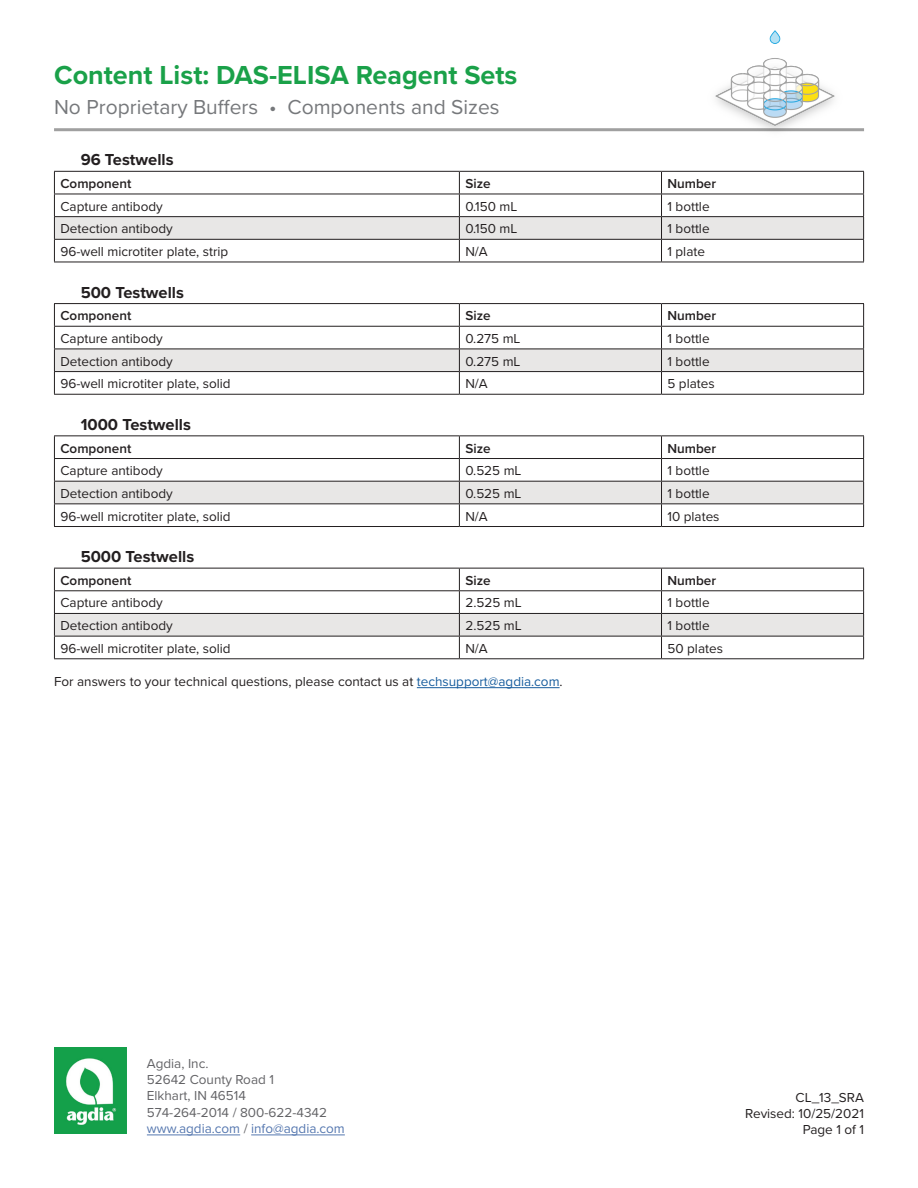
<style>
.page{position:relative;width:918px;height:1188px;background:#fff}
.page>*{position:absolute;margin:0;border:0;box-sizing:border-box;transform-origin:0 0}
.Section_Heading{font:700 27px "Proxima Nova";color:#1aa149}
.Section_Heading-2{font:21px "Proxima Nova";color:#76787b}
.Section_Heading-3{font:700 16.5px "Proxima Nova";color:#231f20}
.Section_Heading-4{font:13.5px/16.2px "Proxima Nova";color:#231f20;text-align:right}
.t1{font:13.5px/16.2px "Proxima Nova";color:#636366}
.Section_Heading-5{font:600 13.5px "Proxima Nova";color:#231f20}
.s1{color:#175d9e}
.s2{color:#5678b0}
</style>
<div class="page">
<img style="left:54px;top:1047px;width:73px;height:87px">
<hr style="left:147px;top:1135px;width:93px;height:1px;background:#5678b0">
<hr style="left:251px;top:1135px;width:94px;height:1px;background:#5678b0">
<hr style="left:417px;top:687px;width:143px;height:1px;background:#175d9e">
<hr style="left:54px;top:171px;width:405px;height:1px;background:#231f20">
<hr style="left:459px;top:171px;width:203px;height:1px;background:#231f20">
<hr style="left:662px;top:171px;width:202px;height:1px;background:#231f20">
<svg style="left:54px;top:172px;width:810px;height:90px"></svg>
<hr style="left:54px;top:262px;width:405px;height:1px;background:#231f20">
<hr style="left:459px;top:262px;width:203px;height:1px;background:#231f20">
<hr style="left:662px;top:262px;width:202px;height:1px;background:#231f20">
<hr style="left:54px;top:303px;width:405px;height:1px;background:#231f20">
<hr style="left:54px;top:394px;width:405px;height:1px;background:#231f20">
<hr style="left:459px;top:394px;width:203px;height:1px;background:#231f20">
<hr style="left:662px;top:394px;width:202px;height:1px;background:#231f20">
<hr style="left:459px;top:303px;width:203px;height:1px;background:#231f20">
<hr style="left:662px;top:303px;width:202px;height:1px;background:#231f20">
<svg style="left:54px;top:304px;width:810px;height:90px"></svg>
<hr style="left:54px;top:371px;width:405px;height:1px;background:#231f20">
<hr style="left:54px;top:435px;width:405px;height:1px;background:#231f20">
<hr style="left:54px;top:526px;width:405px;height:1px;background:#231f20">
<hr style="left:459px;top:526px;width:203px;height:1px;background:#231f20">
<hr style="left:662px;top:526px;width:202px;height:1px;background:#231f20">
<hr style="left:459px;top:435px;width:203px;height:1px;background:#231f20">
<hr style="left:662px;top:435px;width:202px;height:1px;background:#231f20">
<svg style="left:54px;top:436px;width:810px;height:90px"></svg>
<hr style="left:54px;top:503px;width:405px;height:1px;background:#231f20">
<hr style="left:54px;top:658px;width:405px;height:1px;background:#231f20">
<hr style="left:459px;top:658px;width:203px;height:1px;background:#231f20">
<hr style="left:662px;top:658px;width:202px;height:1px;background:#231f20">
<svg style="left:54px;top:568px;width:810px;height:90px"></svg>
<hr style="left:54px;top:636px;width:405px;height:1px;background:#231f20">
<hr style="left:54px;top:128px;width:810px;height:3px;background:#a0a0a0">
<img style="left:701px;top:30px;width:148px;height:102px">
<p class="Section_Heading" style="left:54px;top:54px;width:465px">Content List: DAS-ELISA Reagent Sets</p>
<p class="Section_Heading-2" style="left:54px;top:91px;width:447px">No Proprietary Buffers • Components and Sizes</p>
<p class="Section_Heading-3" style="left:81px;top:148px;width:94px">96 Testwells</p>
<p class="Section_Heading-5" style="left:60px;top:173px;width:72px">Component</p>
<p class="Section_Heading-5" style="left:465px;top:173px;width:27px">Size</p>
<p class="Section_Heading-5" style="left:668px;top:173px;width:50px">Number</p>
<p class="Section_Heading-4" style="left:60px;top:197px;width:104px">Capture antibody</p>
<p class="Section_Heading-4" style="left:465px;top:197px;width:53px">0.150 mL</p>
<p class="Section_Heading-4" style="left:668px;top:197px;width:44px">1 bottle</p>
<p class="Section_Heading-4" style="left:60px;top:220px;width:114px">Detection antibody</p>
<p class="Section_Heading-4" style="left:465px;top:220px;width:53px">0.150 mL</p>
<p class="Section_Heading-4" style="left:668px;top:220px;width:44px">1 bottle</p>
<p class="Section_Heading-4" style="left:60px;top:243px;width:169px">96-well microtiter plate, strip</p>
<p class="Section_Heading-4" style="left:465px;top:243px;width:24px">N/A</p>
<p class="Section_Heading-4" style="left:668px;top:243px;width:39px">1 plate</p>
<p class="Section_Heading-3" style="left:81px;top:280px;width:105px">500 Testwells</p>
<p class="Section_Heading-5" style="left:60px;top:306px;width:72px">Component</p>
<p class="Section_Heading-5" style="left:465px;top:306px;width:27px">Size</p>
<p class="Section_Heading-5" style="left:668px;top:306px;width:50px">Number</p>
<p class="Section_Heading-4" style="left:60px;top:330px;width:104px">Capture antibody</p>
<p class="Section_Heading-4" style="left:465px;top:330px;width:57px">0.275 mL</p>
<p class="Section_Heading-4" style="left:668px;top:330px;width:44px">1 bottle</p>
<p class="Section_Heading-4" style="left:60px;top:352px;width:114px">Detection antibody</p>
<p class="Section_Heading-4" style="left:465px;top:352px;width:57px">0.275 mL</p>
<p class="Section_Heading-4" style="left:668px;top:352px;width:44px">1 bottle</p>
<p class="Section_Heading-4" style="left:60px;top:375px;width:172px">96-well microtiter plate, solid</p>
<p class="Section_Heading-4" style="left:465px;top:375px;width:24px">N/A</p>
<p class="Section_Heading-4" style="left:668px;top:375px;width:49px">5 plates</p>
<p class="Section_Heading-3" style="left:81px;top:412px;width:112px">1000 Testwells</p>
<p class="Section_Heading-5" style="left:60px;top:438px;width:72px">Component</p>
<p class="Section_Heading-5" style="left:465px;top:438px;width:27px">Size</p>
<p class="Section_Heading-5" style="left:668px;top:438px;width:50px">Number</p>
<p class="Section_Heading-4" style="left:60px;top:462px;width:104px">Capture antibody</p>
<p class="Section_Heading-4" style="left:465px;top:462px;width:58px">0.525 mL</p>
<p class="Section_Heading-4" style="left:668px;top:462px;width:44px">1 bottle</p>
<p class="Section_Heading-4" style="left:60px;top:485px;width:114px">Detection antibody</p>
<p class="Section_Heading-4" style="left:465px;top:485px;width:58px">0.525 mL</p>
<p class="Section_Heading-4" style="left:668px;top:485px;width:44px">1 bottle</p>
<p class="Section_Heading-4" style="left:60px;top:507px;width:172px">96-well microtiter plate, solid</p>
<p class="Section_Heading-4" style="left:465px;top:507px;width:24px">N/A</p>
<p class="Section_Heading-4" style="left:668px;top:507px;width:54px">10 plates</p>
<p class="Section_Heading-3" style="left:81px;top:544px;width:115px">5000 Testwells</p>
<p class="Section_Heading-5" style="left:60px;top:570px;width:72px">Component</p>
<p class="Section_Heading-5" style="left:465px;top:570px;width:27px">Size</p>
<p class="Section_Heading-5" style="left:668px;top:570px;width:50px">Number</p>
<p class="Section_Heading-4" style="left:60px;top:594px;width:104px">Capture antibody</p>
<p class="Section_Heading-4" style="left:465px;top:594px;width:58px">2.525 mL</p>
<p class="Section_Heading-4" style="left:668px;top:594px;width:44px">1 bottle</p>
<p class="Section_Heading-4" style="left:60px;top:617px;width:114px">Detection antibody</p>
<p class="Section_Heading-4" style="left:465px;top:617px;width:58px">2.525 mL</p>
<p class="Section_Heading-4" style="left:668px;top:617px;width:44px">1 bottle</p>
<p class="Section_Heading-4" style="left:60px;top:640px;width:172px">96-well microtiter plate, solid</p>
<p class="Section_Heading-4" style="left:465px;top:640px;width:24px">N/A</p>
<p class="Section_Heading-4" style="left:668px;top:640px;width:57px">50 plates</p>
<p class="Section_Heading-4" style="left:54px;top:672px;width:510px">For answers to your technical questions, please contact us at <span class="s1">techsupport@agdia.com</span>.</p>
<p class="t1" style="left:147px;top:1055px;width:199px">Agdia, Inc.<br>52642 County Road 1<br>Elkhart, IN 46514<br>574-264-2014 / 800-622-4342 <span class="s2">www.agdia.com</span> / <span class="s2">info@agdia.com</span></p>
<p class="Section_Heading-4" style="left:745px;top:1088px;width:120px">CL_13_SRA<br>Revised: 10/25/2021<br>Page 1 of 1</p>
</div>
